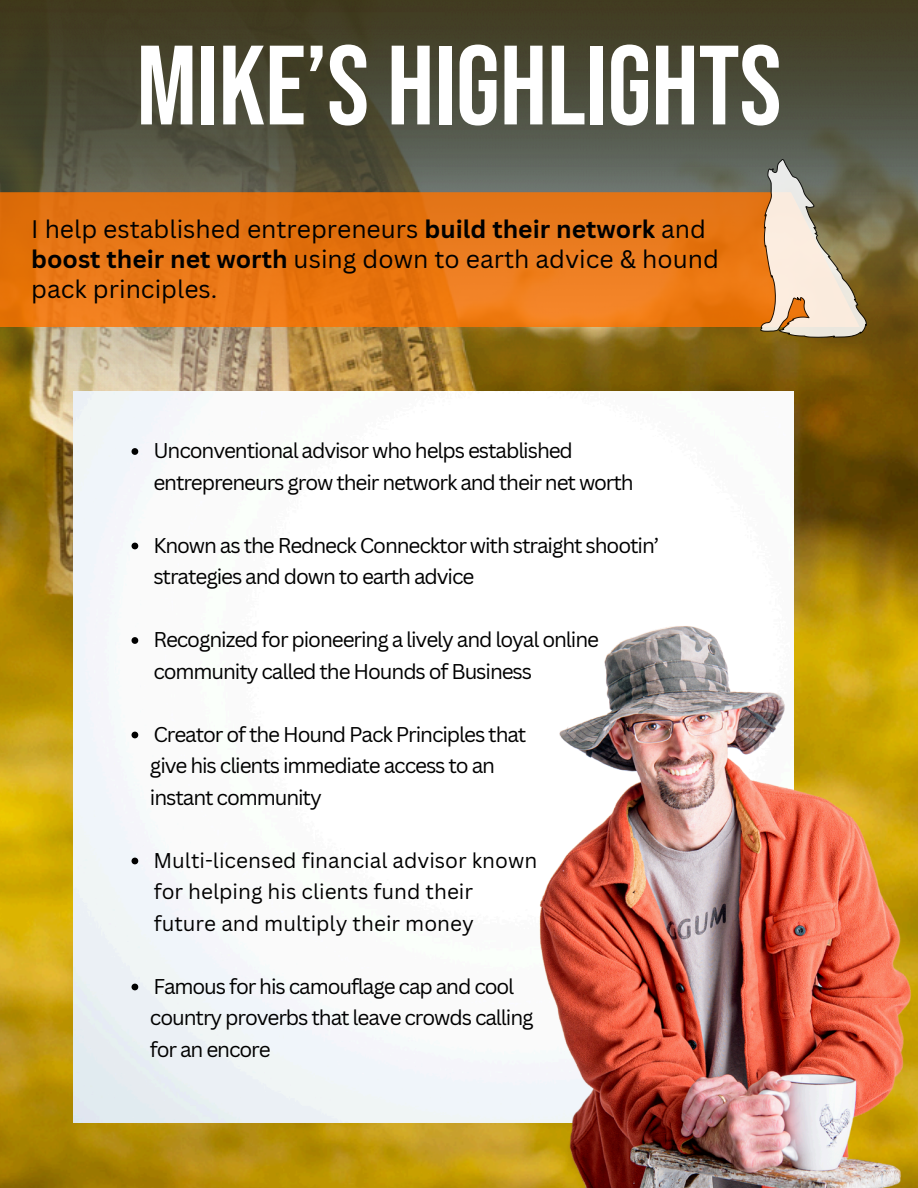
<style>
.page{position:relative;width:918px;height:1188px;background:#fff}
.page>*{position:absolute;margin:0;border:0;box-sizing:border-box;transform-origin:0 0}
.t1{font:112.5px "Bebas Neue";color:#fff}
.t2{font:24.75px/30.3px "Canva Sans";color:#000}
.t3{font:20.85px/31.5px "Canva Sans";letter-spacing:-.055em;color:#000}
.t4{font:20.85px "Canva Sans";color:#000}
.s1{font-weight:700}
</style>
<div class="page">
<img style="left:0;top:424px;width:918px;height:764px">
<img style="left:0;top:0;width:918px;height:424px">
<img style="left:73px;top:392px;width:720px;height:731px">
<svg style="left:0;top:192px;width:760px;height:135px;background:#e77615"></svg>
<img style="left:285px;top:567px;width:633px;height:621px">
<svg style="left:132px;top:448px;width:6px;height:7px"></svg>
<svg style="left:132px;top:543px;width:6px;height:6px"></svg>
<svg style="left:132px;top:637px;width:6px;height:7px"></svg>
<svg style="left:132px;top:732px;width:6px;height:6px"></svg>
<svg style="left:132px;top:858px;width:6px;height:6px"></svg>
<svg style="left:132px;top:984px;width:6px;height:6px"></svg>
<svg style="left:760px;top:159px;width:106px;height:178px;background:#baa88d"></svg>
<p class="t1" style="left:136px;top:23px;width:646px">MIKE’S HIGHLIGHTS</p>
<p class="t2" style="left:31px;top:213px;width:689px">I help established entrepreneurs <span class="s1">build their network</span> and <span class="s1">boost their net worth</span> using down to earth advice &amp; hound pack principles.</p>
<h1 class="t3" style="left:153px;top:434px;width:482px">Unconventional advisor who helps established entrepreneurs grow their network and their net worth</h1>
<p class="t3" style="left:153px;top:529px;width:507px">Known as the Redneck Connecktor with straight shootin’ strategies and down to earth advice</p>
<h2 class="t3" style="left:153px;top:623px;width:447px">Recognized for pioneering a lively and loyal online community called the Hounds of Business</h2>
<p class="t3" style="left:153px;top:718px;width:375px">Creator of the Hound Pack Principles that</p>
<p class="t3" style="left:150px;top:749px;width:347px">give his clients immediate access to an</p>
<p class="t3" style="left:150px;top:781px;width:173px">instant community</p>
<p class="t4" style="left:153px;top:845px;width:385px">Multi-licensed financial advisor known</p>
<p class="t4" style="left:154px;top:877px;width:321px">for helping his clients fund their</p>
<p class="t4" style="left:154px;top:908px;width:322px">future and multiply their money</p>
<p class="t3" style="left:153px;top:970px;width:362px">Famous for his camouflage cap and cool</p>
<p class="t3" style="left:150px;top:1001px;width:385px">country proverbs that leave crowds calling</p>
<p class="t3" style="left:150px;top:1033px;width:122px">for an encore</p>
</div>
